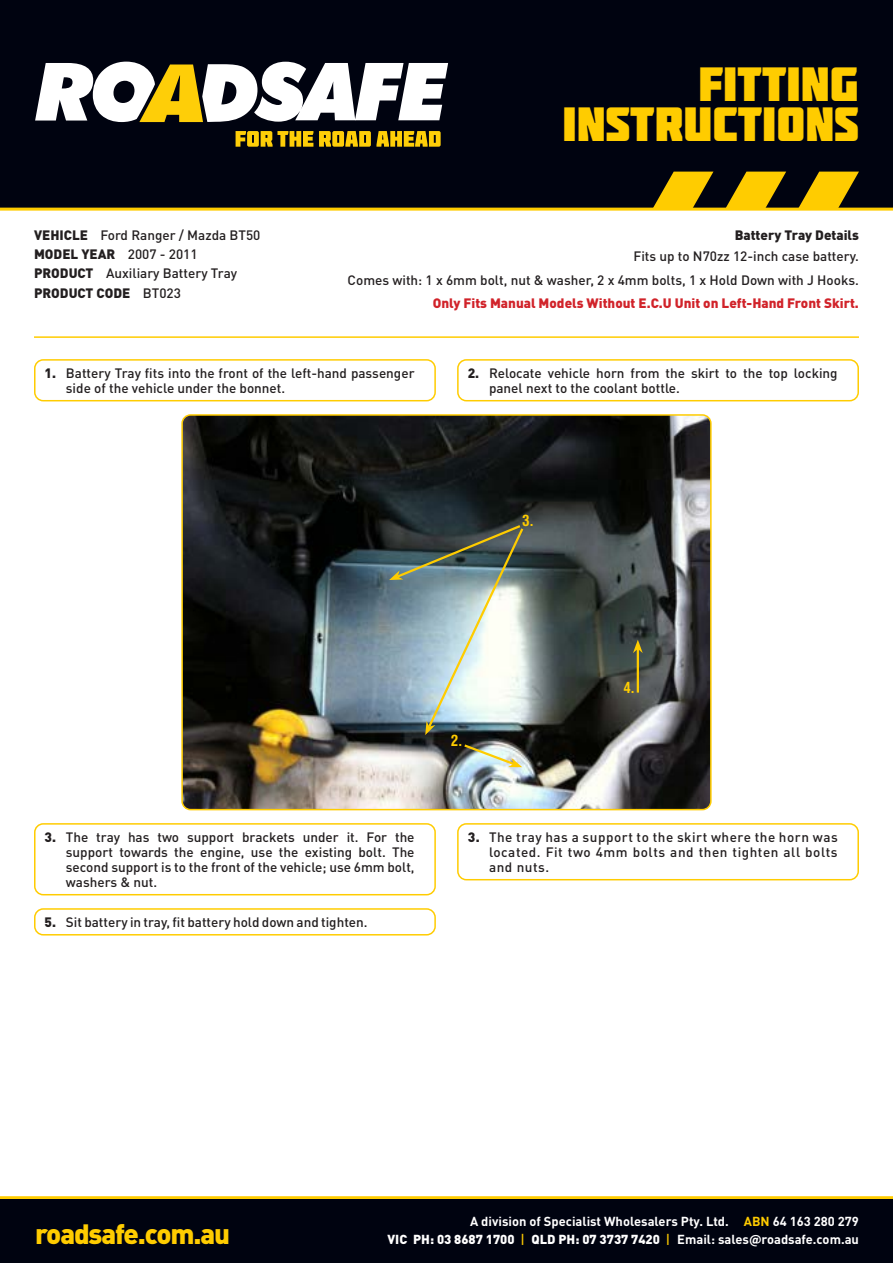
<style>
.page{position:relative;width:893px;height:1263px;background:#fff}
.page>*{position:absolute;margin:0;border:0;box-sizing:border-box;transform-origin:0 0}
.t1{font:48px/39.6px "Molot";color:#fc0;text-align:right}
.t2{font:900 27.6px "DINOT";letter-spacing:-.04em;color:#fc0}
.t3{font:700 condensed 15px "Swiss 721 BT";color:#fc0}
.t4{font:500 13.5px/15px "DINOT";color:#231f20}
.t5{font:900 13.5px "DINOT";color:#d1232a}
.t6{font:900 13.5px "DINOT";color:#231f20}
.t7{font:900 12.9px "DINOT";color:#fff}
.t8{font:700 12.9px "DINOT";color:#fff}
.s1{font-weight:900}
.s2{color:#fc0}
.s3{font-weight:500;color:#fc0}
.s4{font-weight:700}
</style>
<div class="page">
<div style="left:0;top:0;width:893px;height:208px;background:#000310"></div>
<svg style="left:35px;top:62px;width:413px;height:60px"></svg>
<svg style="left:236px;top:131px;width:77px;height:16px"></svg>
<svg style="left:319px;top:131px;width:122px;height:16px"></svg>
<svg style="left:652px;top:172px;width:62px;height:36px"></svg>
<svg style="left:798px;top:172px;width:61px;height:36px"></svg>
<svg style="left:725px;top:172px;width:61px;height:36px"></svg>
<hr style="left:0;top:208px;width:893px;height:3px;background:#fc0">
<hr style="left:0;top:1196px;width:893px;height:3px;background:#fc0">
<div style="left:0;top:1199px;width:893px;height:64px;background:#000310"></div>
<hr style="left:34px;top:336px;width:825px;height:2px;background:#fc0">
<div style="left:34px;top:359px;width:402px;height:42px;border:2px solid #fc0;border-radius:9px"></div>
<div style="left:34px;top:823px;width:402px;height:72px;border:2px solid #fc0;border-radius:9px"></div>
<div style="left:34px;top:908px;width:402px;height:27px;border:2px solid #fc0;border-radius:9px"></div>
<div style="left:457px;top:823px;width:402px;height:57px;border:2px solid #fc0;border-radius:9px"></div>
<div style="left:457px;top:359px;width:402px;height:42px;border:2px solid #fc0;border-radius:9px"></div>
<img style="left:182px;top:417px;width:529px;height:393px">
<div style="left:181px;top:414px;width:531px;height:396px;border:2px solid #fc0;border-radius:9px"></div>
<img style="left:389px;top:523px;width:136px;height:212px">
<hr style="left:637px;top:649px;width:2px;height:44px;background:#fc0">
<svg style="left:633px;top:640px;width:10px;height:13px"></svg>
<svg style="left:462px;top:743px;width:60px;height:24px"></svg>
<h1 class="t1" style="left:562px;top:63px;width:298px">FITTING<br>INSTRUCTIONS</h1>
<p class="t4" style="left:34px;top:225px;width:228px;line-height:19.2px"><span class="s1">VEHICLE</span> Ford Ranger / Mazda BT50<br><span class="s1">MODEL YEAR</span> 2007 - 2011<br><span class="s1">PRODUCT</span> Auxiliary Battery Tray<br><span class="s1">PRODUCT CODE</span> BT023</p>
<p class="t6" style="left:735px;top:226px;width:126px">Battery Tray Details</p>
<p class="t4" style="left:348px;top:244px;width:513px;line-height:23.5px;text-align:right">Fits up to N70zz 12-inch case battery.<br>Comes with: 1 x 6mm bolt, nut &amp; washer, 2 x 4mm bolts, 1 x Hold Down with J Hooks.</p>
<p class="t5" style="left:433px;top:294px;width:428px">Only Fits Manual Models Without E.C.U Unit on Left-Hand Front Skirt.</p>
<p class="t4" style="left:66px;top:365px;width:350px;text-indent:-21px"><span class="s1">1.</span> Battery Tray fits into the front of the left-hand passenger side of the vehicle under the bonnet.</p>
<p class="t4" style="left:489px;top:365px;width:350px;text-indent:-21px"><span class="s1">2.</span> Relocate vehicle horn from the skirt to the top locking panel next to the coolant bottle.</p>
<p class="t3" style="left:522px;top:511px;width:13px">3.</p>
<p class="t4" style="left:66px;top:829px;width:350px;text-align:justify;text-indent:-21px"><span class="s1">3.</span> The tray has two support brackets under it. For the support towards the engine, use the existing bolt. The second support is to the front of the vehicle; use 6mm bolt, washers &amp; nut.</p>
<p class="t4" style="left:45px;top:914px;width:324px"><span class="s1">5.</span> Sit battery in tray, fit battery hold down and tighten.</p>
<p class="t3" style="left:451px;top:732px;width:13px">2.</p>
<p class="t3" style="left:623px;top:678px;width:13px">4.</p>
<p class="t4" style="left:489px;top:829px;width:350px;text-align:justify;text-indent:-21px"><span class="s1">3.</span> The tray has a support to the skirt where the horn was located. Fit two 4mm bolts and then tighten all bolts and nuts.</p>
<p class="t8" style="left:470px;top:1213px;width:390px">A division of Specialist Wholesalers Pty. Ltd. <span class="s2">ABN</span> 64 163 280 279</p>
<h2 class="t2" style="left:35px;top:1215px;width:197px">roadsafe.com.au</h2>
<p class="t7" style="left:388px;top:1231px;width:473px">VIC PH: 03 8687 1700 <span class="s3">|</span> QLD PH: 07 3737 7420 <span class="s3">|</span> <span class="s4">Email: sales@roadsafe.com.au</span></p>
</div>
